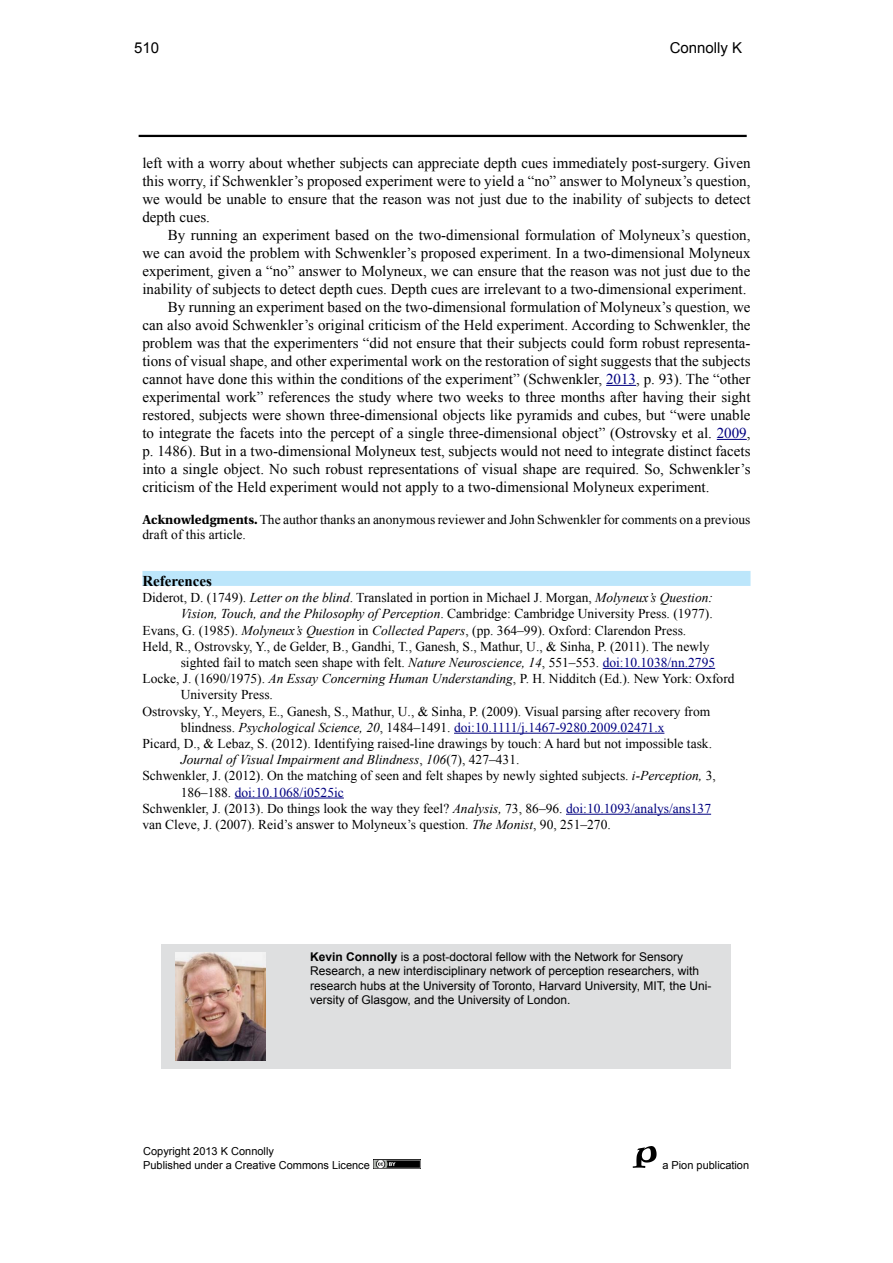
<style>
.page{position:relative;width:893px;height:1263px;background:#fff}
.page>*{position:absolute;margin:0;border:0;box-sizing:border-box;transform-origin:0 0}
.t1{font:15px/18px "Times New Roman";color:#000;text-align:justify}
.t2{font:15px "Arial";color:#000}
.t3{font:700 15px "Times New Roman";color:#000}
.t4{font:13.5px/15px "Times New Roman";color:#000}
.t5{font:13.5px "Times New Roman";color:#000080}
.t6{font:italic 13.5px "Times New Roman";color:#000}
.t7{font:12px/14.4px "Arial";color:#000}
.t8{font:10.95px/13.2px "Arial";color:#000}
.s1{color:#000080}
.s2{font-family:"Utopia Std";font-weight:700}
.s3{font-style:italic}
.s4{color:#000}
.s5{font-style:italic;color:#000}
.s6{font-style:normal}
.s7{font-weight:700}
</style>
<div class="page">
<img style="left:373px;top:1159px;width:48px;height:10px">
<svg style="left:633px;top:1146px;width:24px;height:22px"></svg>
<hr style="left:139px;top:135px;width:608px;height:2px;background:#000">
<hr style="left:606px;top:385px;width:30px;height:1px;background:#000080">
<hr style="left:717px;top:439px;width:30px;height:1px;background:#000080">
<div style="left:142px;top:571px;width:608px;height:15px;background:#bce6fb"></div>
<hr style="left:603px;top:668px;width:112px;height:1px;background:#000080">
<hr style="left:454px;top:733px;width:210px;height:1px;background:#000080">
<hr style="left:235px;top:798px;width:109px;height:1px;background:#000080">
<hr style="left:566px;top:814px;width:145px;height:1px;background:#000080">
<div style="left:162px;top:944px;width:569px;height:125px;background:#dedfe0"></div>
<img style="left:176px;top:952px;width:90px;height:108px">
<p class="t2" style="left:134px;top:40px;width:27px">510</p>
<p class="t2" style="left:670px;top:40px;width:74px">Connolly K</p>
<p class="t1" style="left:142px;top:154px;width:610px">left with a worry about whether subjects can appreciate depth cues immediately post--surgery. Given this worry, if Schwenkler’s proposed experiment were to yield a “no” answer to Molyneux’s question, we would be unable to ensure that the reason was not just due to the inability of subjects to detect depth cues.</p>
<p class="t1" style="left:168px;top:226px;width:584px">By running an experiment based on the two--dimensional formulation of Molyneux’s question,</p>
<p class="t1" style="left:142px;top:244px;width:610px">we can avoid the problem with Schwenkler’s proposed experiment. In a two--dimensional Molyneux</p>
<p class="t1" style="left:142px;top:262px;width:609px">experiment, given a “no” answer to Molyneux, we can ensure that the reason was not just due to the</p>
<p class="t1" style="left:142px;top:280px;width:606px">inability of subjects to detect depth cues. Depth cues are irrelevant to a two--dimensional experiment.</p>
<p class="t1" style="left:168px;top:298px;width:584px">By running an experiment based on the two--dimensional formulation of Molyneux’s question, we</p>
<p class="t1" style="left:142px;top:316px;width:610px">can also avoid Schwenkler’s original criticism of the Held experiment. According to Schwenkler, the</p>
<p class="t1" style="left:142px;top:334px;width:610px">problem was that the experimenters “did not ensure that their subjects could form robust representa--</p>
<p class="t1" style="left:142px;top:352px;width:609px">tions of visual shape, and other experimental work on the restoration of sight suggests that the subjects</p>
<p class="t1" style="left:142px;top:370px;width:609px">cannot have done this within the conditions of the experiment” (Schwenkler, <span class="s1">2013</span>, p. 93). The “other</p>
<p class="t1" style="left:142px;top:388px;width:610px">experimental work” references the study where two weeks to three months after having their sight</p>
<p class="t1" style="left:142px;top:406px;width:609px">restored, subjects were shown three--dimensional objects like pyramids and cubes, but “were unable</p>
<p class="t1" style="left:142px;top:424px;width:610px">to integrate the facets into the percept of a single three--dimensional object” (Ostrovsky et al. <span class="s1">2009</span>,</p>
<p class="t1" style="left:142px;top:442px;width:610px">p. 1486). But in a two--dimensional Molyneux test, subjects would not need to integrate distinct facets</p>
<p class="t1" style="left:142px;top:460px;width:610px">into a single object. No such robust representations of visual shape are required. So, Schwenkler’s</p>
<p class="t1" style="left:142px;top:478px;width:569px">criticism of the Held experiment would not apply to a two--dimensional Molyneux experiment.</p>
<p class="t4" style="left:142px;top:512px;width:610px"><span class="s2">Acknowledgments.</span> The author thanks an anonymous reviewer and John Schwenkler for comments on a previous draft of this article.</p>
<p class="t3" style="left:142px;top:572px;width:71px">References</p>
<p class="t4" style="left:142px;top:590px;width:572px">Diderot, D. (1749). <span class="s3">Letter on the blind</span>. Translated in portion in Michael J. Morgan, <span class="s3">Molyneux’s Question:</span></p>
<p class="t4" style="left:181px;top:606px;width:533px"><span class="s3">Vision, Touch, and the Philosophy of Perception</span>. Cambridge: Cambridge University Press. (1977).</p>
<p class="t4" style="left:142px;top:622px;width:545px">Evans, G. (1985). <span class="s3">Molyneux’s Question</span> in <span class="s3">Collected Papers</span>, (pp. 364–99). Oxford: Clarendon Press.</p>
<p class="t4" style="left:142px;top:639px;width:569px">Held, R., Ostrovsky, Y., de Gelder, B., Gandhi, T., Ganesh, S., Mathur, U., &amp; Sinha, P. (2011). The newly</p>
<p class="t4" style="left:181px;top:655px;width:536px">sighted fail to match seen shape with felt. <span class="s3">Nature Neuroscience, 14</span>, 551–553. <span class="s1">doi:10.1038/nn.2795</span></p>
<p class="t4" style="left:142px;top:671px;width:594px">Locke, J. (1690/1975). <span class="s3">An Essay Concerning Human Understanding</span>, P. H. Nidditch (Ed.). New York: Oxford</p>
<p class="t4" style="left:181px;top:687px;width:94px">University Press.</p>
<p class="t4" style="left:142px;top:703px;width:569px">Ostrovsky, Y., Meyers, E., Ganesh, S., Mathur, U., &amp; Sinha, P. (2009). Visual parsing after recovery from</p>
<p class="t5" style="left:181px;top:720px;width:485px"><span class="s4">blindness.</span> <span class="s5">Psychological Science, 20</span><span class="s4">, 1484–1491.</span> doi:10.1111/j.1467--9280.2009.02471.x</p>
<p class="t4" style="left:142px;top:736px;width:571px">Picard, D., &amp; Lebaz, S. (2012). Identifying raised--line drawings by touch: A hard but not impossible task.</p>
<p class="t6" style="left:181px;top:752px;width:340px">Journal of Visual Impairment and Blindness<span class="s6">,</span> 106<span class="s6">(7), 427–431.</span></p>
<p class="t4" style="left:142px;top:768px;width:575px">Schwenkler, J. (2012). On the matching of seen and felt shapes by newly sighted subjects. <span class="s3">i--Perception,</span> 3,</p>
<p class="t5" style="left:181px;top:784px;width:165px"><span class="s4">186–188.</span> doi:10.1068/i0525ic</p>
<p class="t4" style="left:142px;top:801px;width:570px">Schwenkler, J. (2013). Do things look the way they feel? <span class="s3">Analysis,</span> 73, 86–96. <span class="s1">doi:10.1093/analys/ans137</span></p>
<p class="t4" style="left:142px;top:817px;width:470px">van Cleve, J. (2007). Reid’s answer to Molyneux’s question. <span class="s3">The Monist</span>, 90, 251–270.</p>
<p class="t7" style="left:310px;top:949px;width:403px"><span class="s7">Kevin Connolly</span> is a post--doctoral fellow with the Network for Sensory Research, a new interdisciplinary network of perception researchers, with research hubs at the University of Toronto, Harvard University, MIT, the Uni-- versity of Glasgow, and the University of London.</p>
<p class="t8" style="left:143px;top:1145px;width:228px">Copyright 2013 K Connolly<br>Published under a Creative Commons Licence</p>
<p class="t8" style="left:662px;top:1158px;width:88px">a Pion publication</p>
</div>
